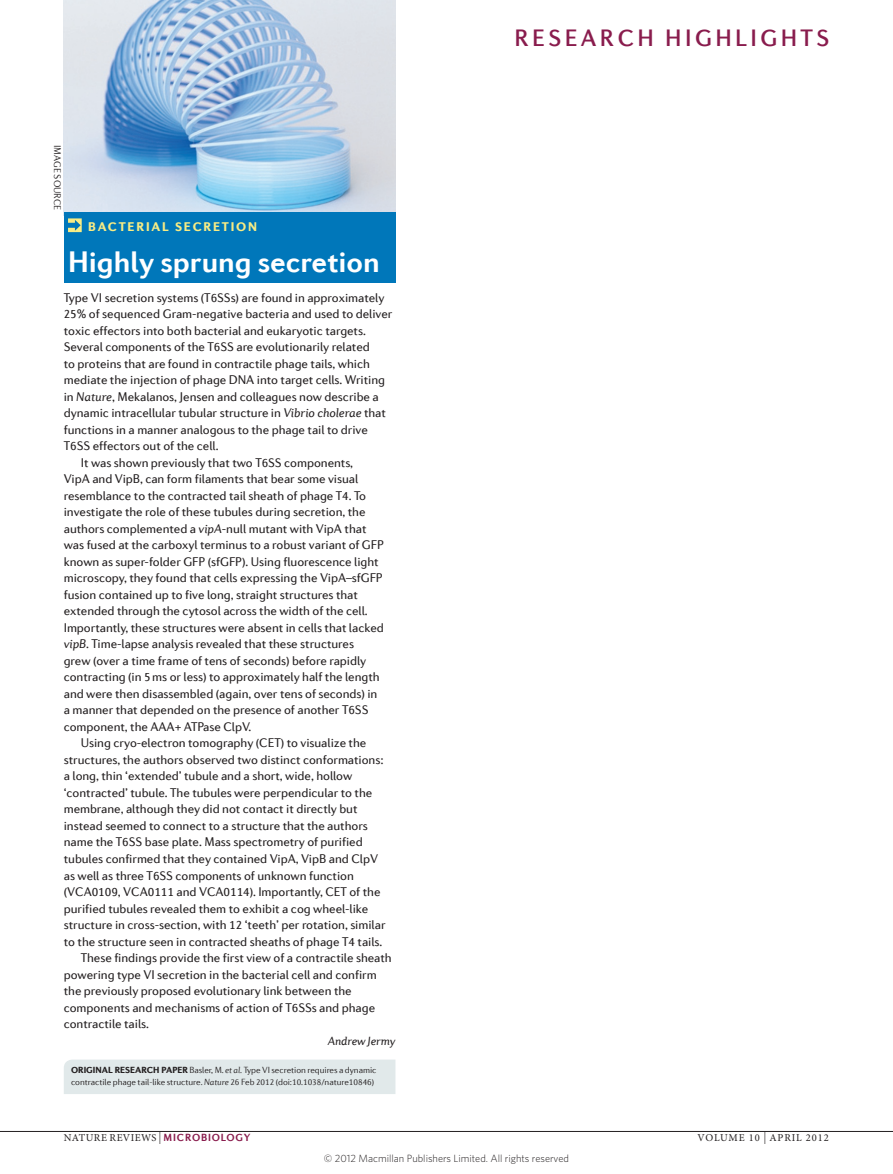
<style>
.page{position:relative;width:893px;height:1174px;background:#fff}
.page>*{position:absolute;margin:0;border:0;box-sizing:border-box;transform-origin:0 0}
.title-small{font:700 30px "Diverda Sans Com";color:#fff}
.sectionheader{font:500 24px "Diverda Sans Com";letter-spacing:.14em;color:#891c4d}
.bodyboldindent{font:12.75px/16.5px "Diverda Sans Com Regular 2";letter-spacing:-.005em;color:#231f20}
.bodyboldfirst{font:12.75px/16.5px "Diverda Sans Com Regular 2";letter-spacing:-.005em;color:#231f20}
.ministrap{font:900 12.75px "Diverda Sans Com";letter-spacing:.14em;color:#f8ec84}
.authorbold{font:italic 12px "Diverda Sans Com";letter-spacing:-.005em;color:#231f20}
.t1{font:300 10.5px "Whitney";color:#231f20}
.t2{font:10.5px "Minion Pro";letter-spacing:.04em;color:#231f20}
.t3{font:10.5px "Minion Pro";letter-spacing:.085em;color:#231f20}
.creditstyle{font:300 9.75px "Diverda Sans Com";letter-spacing:-.005em;color:#231f20}
.webbody{font:300 9px/12px "Diverda Sans Com";letter-spacing:-.005em;color:#231f20}
.s1{font-family:"Diverda Sans Com";font-style:italic}
.s2{font-family:"Diverda Sans Com"}
.s3{font-weight:900}
.s4{font-style:italic}
.s5{font-size:12px}
.s6{font-family:"Diverda Sans Com";font-weight:700;color:#891c4d}
</style>
<div class="page">
<hr style="left:0;top:1131px;width:893px;height:1px;background:#231f20">
<img style="left:64px;top:0;width:331px;height:213px">
<div style="left:64px;top:1059px;width:331px;height:35px;background:#e1e9ea"></div>
<div style="left:64px;top:213px;width:331px;height:70px;background:#0077ba"></div>
<svg style="left:68px;top:218px;width:14px;height:14px"></svg>
<p class="creditstyle" style="left:63px;top:145px;width:67px;rotate:90deg">IMAGE SOURCE</p>
<p class="ministrap" style="left:88px;top:218px;width:171px">BACTERIAL SECRETION</p>
<p class="title-small" style="left:68px;top:244px;width:313px">Highly sprung secretion</p>
<p class="bodyboldfirst" style="left:64px;top:289px;width:330px">Type VI secretion systems (T6SSs) are found in approximately 25% of sequenced Gram-negative bacteria and used to deliver toxic effectors into both bacterial and eukaryotic targets.<br>Several components of the T6SS are evolutionarily related<br>to proteins that are found in contractile phage tails, which mediate the injection of phage DNA into target cells. Writing in <span class="s1">Nature</span>, Mekalanos, Jensen and colleagues now describe a dynamic intracellular tubular structure in <span class="s1">Vibrio cholerae</span> that functions in a manner analogous to the phage tail to drive T6SS effectors out of the cell.</p>
<p class="bodyboldindent" style="left:64px;top:454px;width:322px;text-indent:17px">It was shown previously that two T6SS components,<br>VipA and VipB, can form filaments that bear some visual <span class="s2">resemblance to the contracted tail sheath of phage T4. To </span>investigate the role of these tubules during secretion, the authors complemented a <span class="s1">vipA</span>-null mutant with VipA that was fused at the carboxyl terminus to a robust variant of GFP known as super-folder GFP (sfGFP). Using fluorescence light microscopy, they found that cells expressing the VipA–sfGFP fusion contained up to five long, straight structures that extended through the cytosol across the width of the cell.<br>Importantly, these structures were absent in cells that lacked <span class="s1">vipB</span>. Time-lapse analysis revealed that these structures grew (over a time frame of tens of seconds) before rapidly contracting (in 5ms or less) to approximately half the length and were then disassembled (again, over tens of seconds) in a manner that depended on the presence of another T6SS component, the AAA+ ATPase ClpV.</p>
<p class="bodyboldindent" style="left:64px;top:735px;width:323px;text-indent:17px">Using cryo-electron tomography (CET) to visualize the structures, the authors observed two distinct conformations: a long, thin ‘extended’ tubule and a short, wide, hollow ‘contracted’ tubule. The tubules were perpendicular to the membrane, although they did not contact it directly but instead seemed to connect to a structure that the authors name the T6SS base plate. Mass spectrometry of purified tubules confirmed that they contained VipA, VipB and ClpV as well as three T6SS components of unknown function <span class="s2">(VCA0109, VCA0111 and VCA0114). Importantly, CET of the </span>purified tubules revealed them to exhibit a cog wheel-like structure in cross-section, with 12 ‘teeth’ per rotation, similar <span class="s2">to the structure seen in contracted sheaths of phage T4 tails.</span></p>
<p class="bodyboldindent" style="left:64px;top:949px;width:329px;text-indent:17px">These findings provide the first view of a contractile sheath powering type VI secretion in the bacterial cell and confirm the previously proposed evolutionary link between the components and mechanisms of action of T6SSs and phage contractile tails.</p>
<p class="authorbold" style="left:328px;top:1033px;width:69px">Andrew Jermy</p>
<p class="webbody" style="left:71px;top:1064px;width:307px"><span class="s3">ORIGINAL RESEARCH PAPER</span> Basler, M. <span class="s4">et al</span>. Type VI secretion requires a dynamic contractile phage tail-like structure. <span class="s4">Nature</span> 26 Feb 2012 (doi:10.1038/nature10846)</p>
<p class="sectionheader" style="left:514px;top:24px;width:316px">RESEARCH HIGHLIGHTS</p>
<p class="t2" style="left:64px;top:1131px;width:188px">NATURE REVIEWS <span class="s5">|</span> <span class="s6">MICROBIOLOGY</span></p>
<p class="t3" style="left:697px;top:1131px;width:133px">VOLUME 10 <span class="s5">|</span> APRIL 2012</p>
<p class="t1" style="left:324px;top:1151px;width:247px">© 2012 Macmillan Publishers Limited. All rights reserved</p>
</div>
